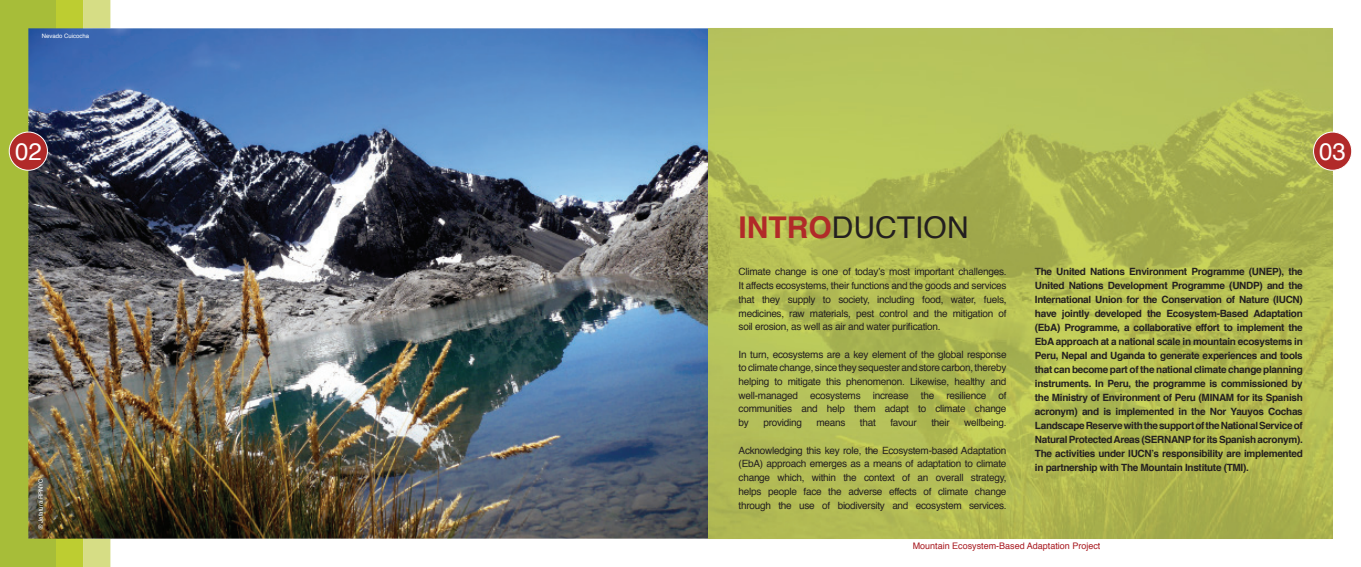
<style>
.page{position:relative;width:1361px;height:567px;background:#fff}
.page>*{position:absolute;margin:0;border:0;box-sizing:border-box;transform-origin:0 0}
.t1{font:30px "Helvetica";color:#231f20}
.t2{font:24px "Helvetica";color:#fff}
.t3{font:10px/13.7px "Helvetica";letter-spacing:-.025em;color:#231f20;text-align:justify}
.t4{font:700 10px/14px "Helvetica";letter-spacing:-.03em;color:#231f20;text-align:justify}
.t5{font:9px "Helvetica";color:#a8181f}
.t6{font:6px "Helvetica";color:#fff}
.s1{font-weight:700;color:#b12a29}
</style>
<div class="page">
<div style="left:56px;top:0;width:27px;height:567px;background:#bdcd31"></div>
<div style="left:0;top:0;width:56px;height:567px;background:#a7bd39"></div>
<div style="left:83px;top:0;width:27px;height:567px;background:#d6dd85"></div>
<img style="left:28px;top:28px;width:681px;height:511px">
<svg style="left:709px;top:28px;width:623px;height:511px;background:#b2bc55"></svg>
<div style="left:9px;top:132px;width:38px;height:38px;background:#b12a29;border-radius:50%"></div>
<div style="left:9px;top:132px;width:39px;height:39px;border:1px solid #fff;border-radius:50%"></div>
<div style="left:1313px;top:132px;width:38px;height:38px;background:#b12a29;border-radius:50%"></div>
<div style="left:1313px;top:132px;width:39px;height:39px;border:1px solid #fff;border-radius:50%"></div>
<p class="t6" style="left:42px;top:31px;width:49px">Nevado Cuicocha</p>
<h2 class="t2" style="left:15px;top:133px;width:28px">02</h2>
<h2 class="t2" style="left:1319px;top:133px;width:28px">03</h2>
<p class="t6" style="left:36px;top:530px;width:54px;rotate:-90deg">@ Jefatura RPNYC</p>
<h1 class="t1" style="left:738px;top:204px;width:231px"><span class="s1">INTRO</span>DUCTION</h1>
<p class="t3" style="left:738px;top:265px;width:269px">Climate change is one of today’s most important challenges.<br>It affects ecosystems, their functions and the goods and services that they supply to society, including food, water, fuels, medicines, raw materials, pest control and the mitigation of soil erosion, as well as air and water purification.</p>
<p class="t3" style="left:738px;top:348px;width:269px">In turn, ecosystems are a key element of the global response to climate change, since they sequester and store carbon, thereby helping to mitigate this phenomenon. Likewise, healthy and well-managed ecosystems increase the resilience of communities and help them adapt to climate change by</p>
<p class="t3" style="left:763px;top:416px;width:40px">providing</p>
<p class="t3" style="left:816px;top:416px;width:31px">means</p>
<p class="t3" style="left:860px;top:416px;width:17px">that</p>
<p class="t3" style="left:890px;top:416px;width:28px">favour</p>
<p class="t3" style="left:931px;top:416px;width:20px">their</p>
<p class="t3" style="left:964px;top:416px;width:44px">wellbeing.</p>
<p class="t3" style="left:738px;top:443px;width:269px">Acknowledging this key role, the Ecosystem-based Adaptation (EbA) approach emerges as a means of adaptation to climate change which, within the context of an overall strategy, helps people face the adverse effects of climate change through the use of biodiversity and ecosystem services.</p>
<p class="t4" style="left:1035px;top:265px;width:269px">The United Nations Environment Programme (UNEP), the United Nations Development Programme (UNDP) and the International Union for the Conservation of Nature (IUCN) have jointly developed the Ecosystem-Based Adaptation (EbA) Programme, a collaborative effort to implement the EbA approach at a national scale in mountain ecosystems in Peru, Nepal and Uganda to generate experiences and tools that can become part of the national climate change planning instruments. In Peru, the programme is commissioned by the Ministry of Environment of Peru (MINAM for its Spanish acronym) and is implemented in the Nor Yauyos Cochas Landscape Reserve with the support of the National Service of Natural Protected Areas (SERNANP for its Spanish acronym).<br>The activities under IUCN’s responsibility are implemented in partnership with The Mountain Institute (TMI).</p>
<p class="t5" style="left:912px;top:539px;width:189px">Mountain Ecosystem-Based Adaptation Project</p>
</div>
